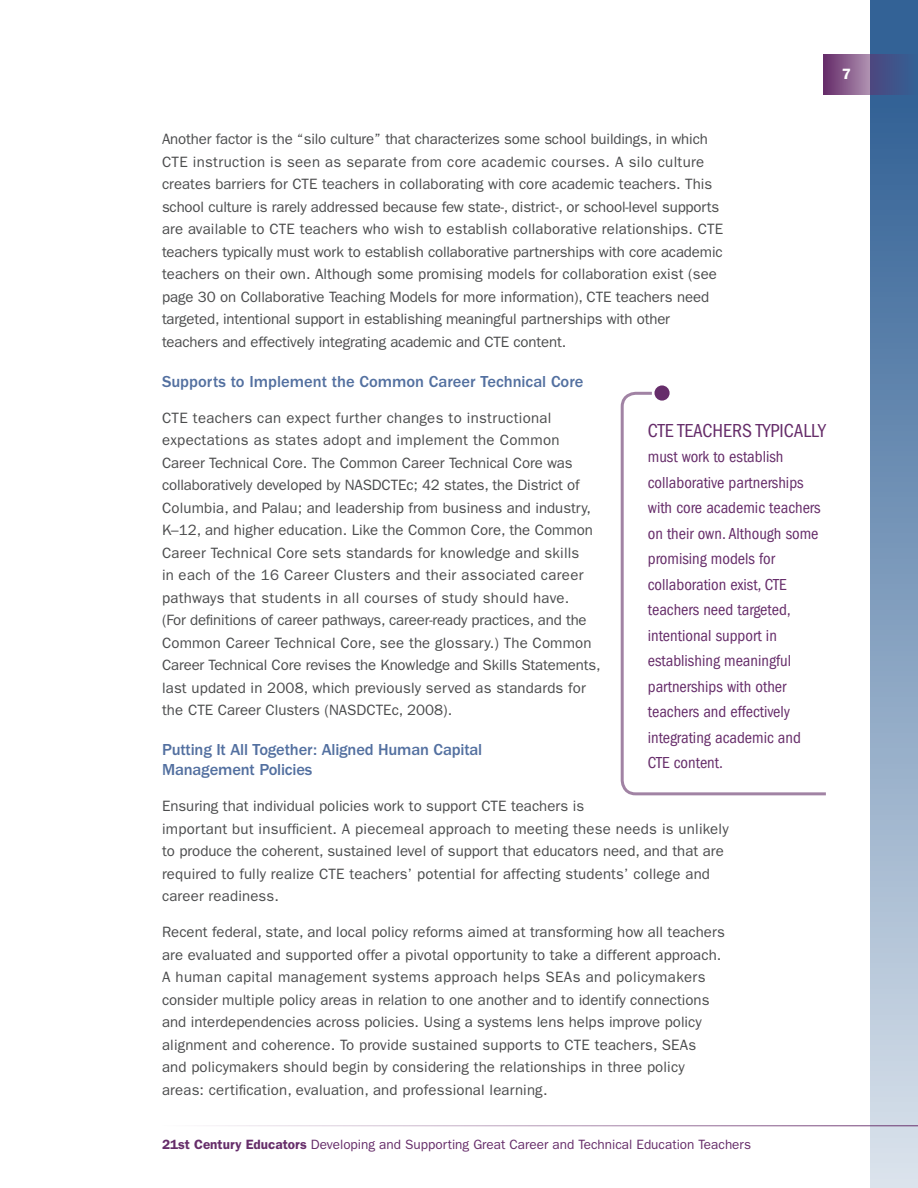
<style>
.page{position:relative;width:918px;height:1188px;background:#fff}
.page>*{position:absolute;margin:0;border:0;box-sizing:border-box;transform-origin:0 0}
.Pullout__in_brackets{font:condensed 19.5px "ITC Franklin Gothic Std";color:#662d6a}
.Pullout__in_brackets-2{font:condensed 16.5px/25.5px "ITC Franklin Gothic Std";color:#662d6a}
.Subhead_3{font:500 16.5px/19.8px "ITC Franklin Gothic Std";letter-spacing:-.01em;color:#5370a0}
.Paragraph{font:15px/22.5px "ITC Franklin Gothic Std";color:#4b4c4d}
.t1{font:600 15px "ITC Franklin Gothic Std";color:#fff}
.t2{font:13.5px "ITC Franklin Gothic Std";color:#662d6a}
.s1{font-weight:600}
</style>
<div class="page">
<div style="left:870px;top:0;width:48px;height:1188px;background:linear-gradient(to bottom,#26588f,#dae2ec)"></div>
<hr style="left:162px;top:1125px;width:756px;height:1px;background:#662d6a">
<svg style="left:823px;top:54px;width:95px;height:40px;background:#64588b"></svg>
<svg style="left:620px;top:391px;width:206px;height:405px"></svg>
<svg style="left:654px;top:385px;width:16px;height:16px"></svg>
<p class="t1" style="left:842px;top:65px;width:10px">7</p>
<p class="Paragraph" style="left:162px;top:128px;width:563px">Another factor is the “silo culture” that characterizes some school buildings, in which CTE instruction is seen as separate from core academic courses. A silo culture creates barriers for CTE teachers in collaborating with core academic teachers. This school culture is rarely addressed because few state-, district-, or school-level supports are available to CTE teachers who wish to establish collaborative relationships. CTE teachers typically must work to establish collaborative partnerships with core academic teachers on their own. Although some promising models for collaboration exist (see page 30 on Collaborative Teaching Models for more information), CTE teachers need targeted, intentional support in establishing meaningful partnerships with other teachers and effectively integrating academic and CTE content.</p>
<p class="Subhead_3" style="left:162px;top:372px;width:423px">Supports to Implement the Common Career Technical Core</p>
<p class="Paragraph" style="left:162px;top:407px;width:440px">CTE teachers can expect further changes to instructional expectations as states adopt and implement the Common Career Technical Core. The Common Career Technical Core was collaboratively developed by NASDCTEc; 42 states, the District of Columbia, and Palau; and leadership from business and industry, K–12, and higher education. Like the Common Core, the Common Career Technical Core sets standards for knowledge and skills<br>in each of the 16 Career Clusters and their associated career pathways that students in all courses of study should have.<br>(For definitions of career pathways, career-ready practices, and the Common Career Technical Core, see the glossary.) The Common Career Technical Core revises the Knowledge and Skills Statements, last updated in 2008, which previously served as standards for the CTE Career Clusters (NASDCTEc, 2008).</p>
<p class="Subhead_3" style="left:162px;top:740px;width:322px">Putting It All Together: Aligned Human Capital<br>Management Policies</p>
<p class="Paragraph" style="left:162px;top:795px;width:568px">Ensuring that individual policies work to support CTE teachers is<br>important but insufficient. A piecemeal approach to meeting these needs is unlikely to produce the coherent, sustained level of support that educators need, and that are required to fully realize CTE teachers’ potential for affecting students’ college and career readiness.</p>
<p class="Paragraph" style="left:162px;top:921px;width:564px">Recent federal, state, and local policy reforms aimed at transforming how all teachers are evaluated and supported offer a pivotal opportunity to take a different approach.<br>A human capital management systems approach helps SEAs and policymakers consider multiple policy areas in relation to one another and to identify connections and interdependencies across policies. Using a systems lens helps improve policy alignment and coherence. To provide sustained supports to CTE teachers, SEAs<br>and policymakers should begin by considering the relationships in three policy areas: certification, evaluation, and professional learning.</p>
<p class="Pullout__in_brackets" style="left:648px;top:419px;width:180px">CTE TEACHERS TYPICALLY</p>
<p class="Pullout__in_brackets-2" style="left:648px;top:444px;width:174px">must work to establish collaborative partnerships with core academic teachers on their own. Although some promising models for collaboration exist, CTE teachers need targeted, intentional support in establishing meaningful partnerships with other teachers and effectively integrating academic and<br>CTE content.</p>
<p class="t2" style="left:162px;top:1137px;width:591px"><span class="s1">21st Century Educators</span> Developing and Supporting Great Career and Technical Education Teachers</p>
</div>
